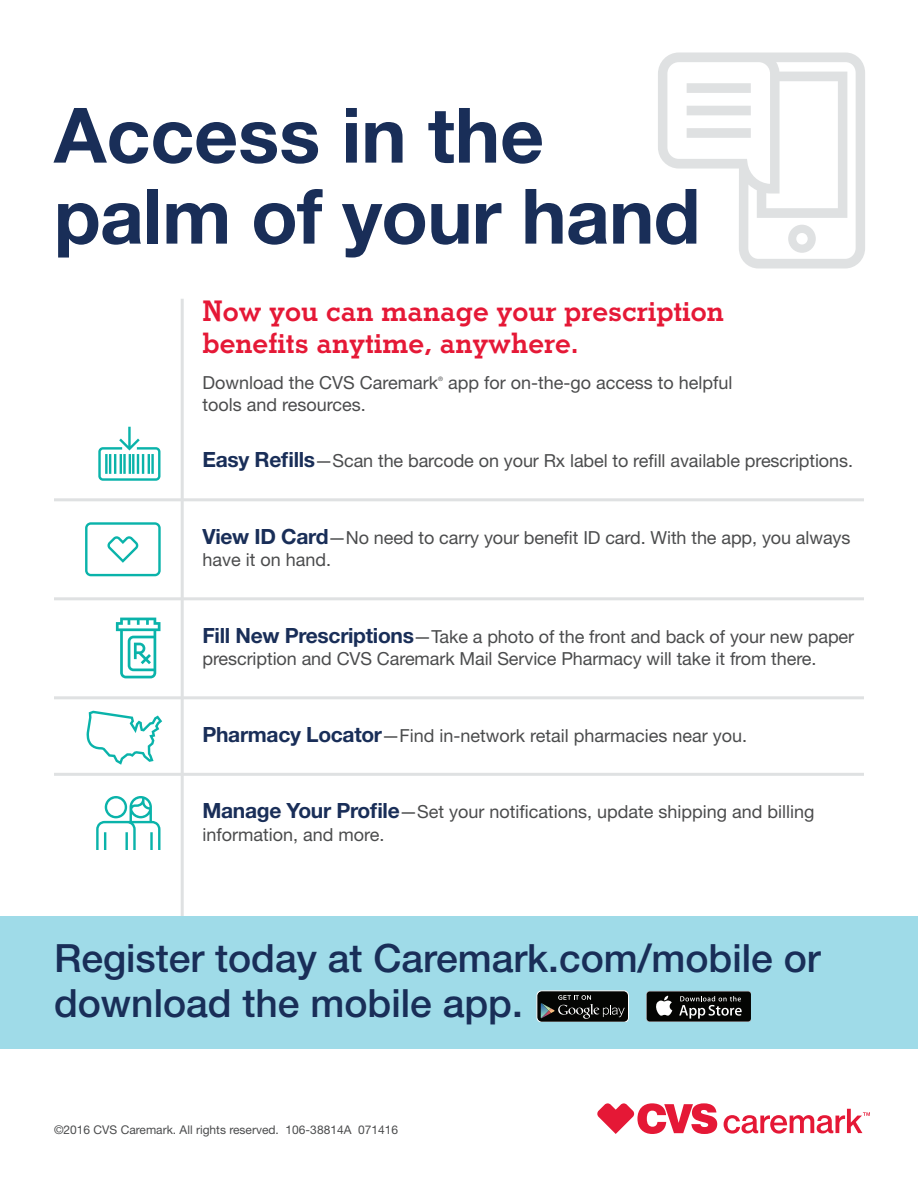
<style>
.page{position:relative;width:918px;height:1188px;background:#fff}
.page>*{position:absolute;margin:0;border:0;box-sizing:border-box;transform-origin:0 0}
.t1{font:700 76.5px/81px "Helvetica Neue LT Std";letter-spacing:-.01em;color:#192e58}
.t2{font:500 39px/45px "Helvetica Neue LT Std";color:#192e58}
.t3{font:700 28.5px/31.5px "Stymie BT";color:#e51836}
.t4{font:18px/22.5px "Helvetica Neue LT Std";letter-spacing:-.005em;color:#4b4c4d}
.t5{font:12px "Helvetica Neue LT Std";color:#4b4c4d}
.t6{font:6.15px "Helvetica Neue LT Std";color:#4b4c4d}
.s1{font-weight:700;font-size:21px;color:#192e58}
</style>
<div class="page">
<hr style="left:181px;top:299px;width:3px;height:656px;background:#dfe1e2">
<hr style="left:54px;top:498px;width:810px;height:3px;background:#dfe1e2">
<hr style="left:54px;top:597px;width:810px;height:3px;background:#dfe1e2">
<hr style="left:54px;top:696px;width:810px;height:3px;background:#dfe1e2">
<hr style="left:54px;top:773px;width:810px;height:3px;background:#dfe1e2">
<div style="left:0;top:916px;width:918px;height:133px;background:#9fdbe8"></div>
<svg style="left:536px;top:991px;width:93px;height:30px;background:#272927"></svg>
<svg style="left:646px;top:991px;width:105px;height:30px;background:#333433"></svg>
<svg style="left:597px;top:1103px;width:273px;height:31px"></svg>
<svg style="left:658px;top:52px;width:207px;height:216px"></svg>
<svg style="left:116px;top:618px;width:44px;height:60px"></svg>
<svg style="left:86px;top:711px;width:76px;height:54px"></svg>
<svg style="left:98px;top:427px;width:62px;height:54px"></svg>
<svg style="left:85px;top:522px;width:76px;height:54px"></svg>
<svg style="left:96px;top:796px;width:64px;height:54px"></svg>
<p class="t1" style="left:54px;top:93px;width:648px">Access in the palm of your hand</p>
<p class="t3" style="left:202px;top:295px;width:523px">Now you can manage your prescription benefits anytime, anywhere.</p>
<p class="t4" style="left:202px;top:371px;width:237px">Download the CVS Caremark</p>
<p class="t6" style="left:438px;top:375px;width:6px">®</p>
<p class="t4" style="left:448px;top:371px;width:286px">app for on-the-go access to helpful</p>
<p class="t4" style="left:202px;top:393px;width:165px">tools and resources.</p>
<p class="t4" style="left:202px;top:449px;width:652px"><span class="s1">Easy Refills</span>—Scan the barcode on your Rx label to refill available prescriptions.</p>
<p class="t4" style="left:202px;top:526px;width:650px"><span class="s1">View ID Card</span>—No need to carry your benefit ID card. With the app, you always have it on hand.</p>
<p class="t4" style="left:202px;top:625px;width:653px"><span class="s1">Fill New Prescriptions</span>—Take a photo of the front and back of your new paper prescription and CVS Caremark Mail Service Pharmacy will take it from there.</p>
<p class="t4" style="left:202px;top:724px;width:546px"><span class="s1">Pharmacy Locator</span>—Find in-network retail pharmacies near you.</p>
<p class="t4" style="left:202px;top:800px;width:614px"><span class="s1">Manage Your Profile</span>—Set your notifications, update shipping and billing information, and more.</p>
<p class="t2" style="left:54px;top:935px;width:768px">Register today at Caremark.com/mobile or download the mobile app.</p>
<p class="t5" style="left:54px;top:1123px;width:346px">©2016 CVS Caremark. All rights reserved. 106-38814A 071416</p>
</div>
